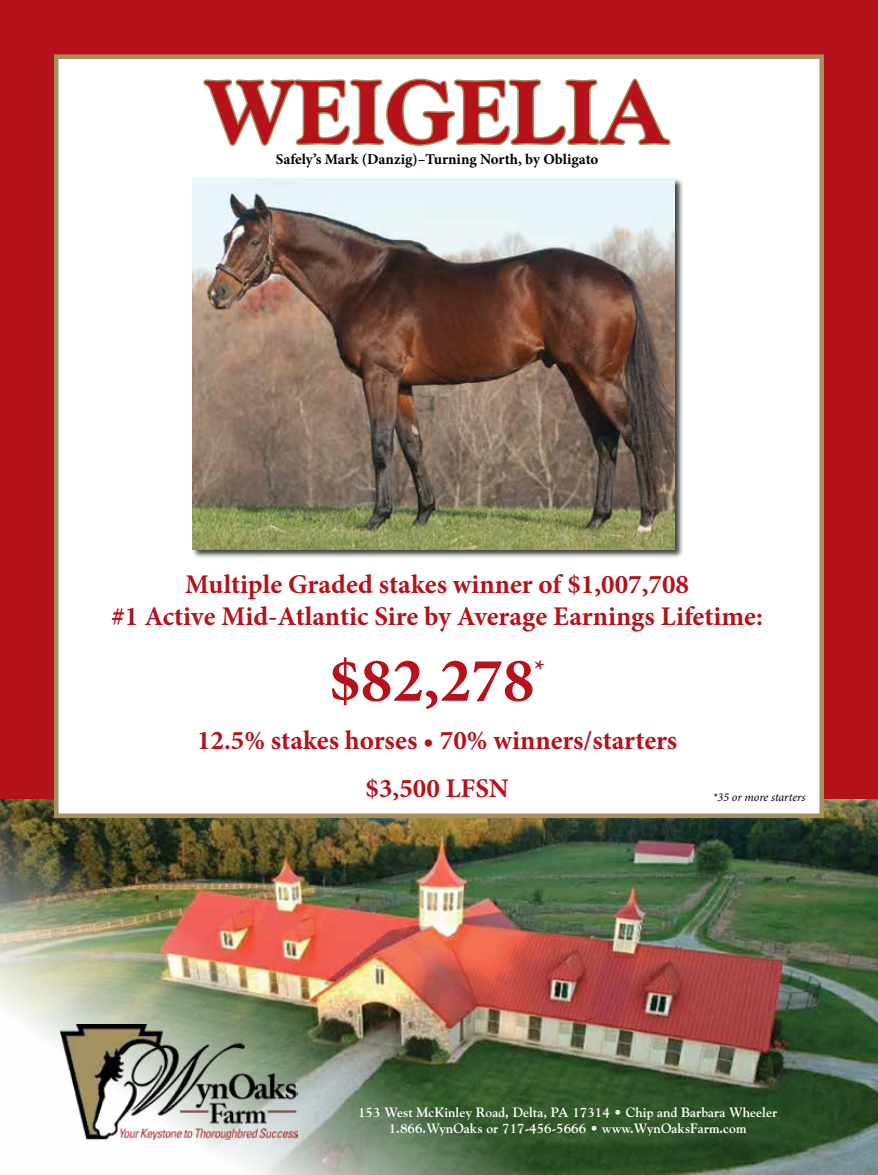
<style>
.page{position:relative;width:878px;height:1175px;background:#fff}
.page>*{position:absolute;margin:0;border:0;box-sizing:border-box;transform-origin:0 0}
.t1{font:800 90px "Goudy";color:#b5121b}
.t2{font:700 63px "Minion Pro";color:#b5121b}
.t3{font:700 27px/32.4px "Minion Pro";color:#b5121b;text-align:center}
.t4{font:700 15px "Minion Pro";color:#000}
.t5{font:700 13.5px/16.2px "Goudy";color:#fff;text-align:center}
.t6{font:italic 12px "Minion Pro";letter-spacing:-.01em;color:#000}
</style>
<div class="page">
<img style="left:0;top:798px;width:878px;height:376px">
<div style="left:0;top:0;width:878px;height:798px;background:#b5121b"></div>
<div style="left:54px;top:54px;width:770px;height:764px;background:#fff;border:4px solid #a39161"></div>
<div style="left:191px;top:178px;width:492px;height:381px;background:#000;opacity:.75"></div>
<img style="left:192px;top:178px;width:482px;height:371px">
<svg style="left:203px;top:78px;width:468px;height:68px"></svg>
<img style="left:60px;top:1025px;width:237px;height:114px">
<h1 class="t1" style="left:204px;top:60px;width:467px">WEIGELIA</h1>
<p class="t4" style="left:276px;top:148px;width:324px">Safely’s Mark (Danzig)–Turning North, by Obligato</p>
<p class="t3" style="left:111px;top:567px;width:653px">Multiple Graded stakes winner of $1,007,708<br>#1 Active Mid-Atlantic Sire by Average Earnings Lifetime:</p>
<h2 class="t2" style="left:329px;top:636px;width:207px">$82,278</h2>
<p class="t3" style="left:534px;top:653px;width:12px">*</p>
<p class="t3" style="left:197px;top:716px;width:482px;line-height:48px">12.5% stakes horses • 70% winners/starters $3,500 LFSN</p>
<p class="t6" style="left:713px;top:789px;width:94px">*35 or more starters</p>
<p class="t5" style="left:358px;top:1103px;width:420px">153 West McKinley Road, Delta, PA 17314 • Chip and Barbara Wheeler<br>1.866.WynOaks or 717-456-5666 • www.WynOaksFarm.com</p>
</div>
